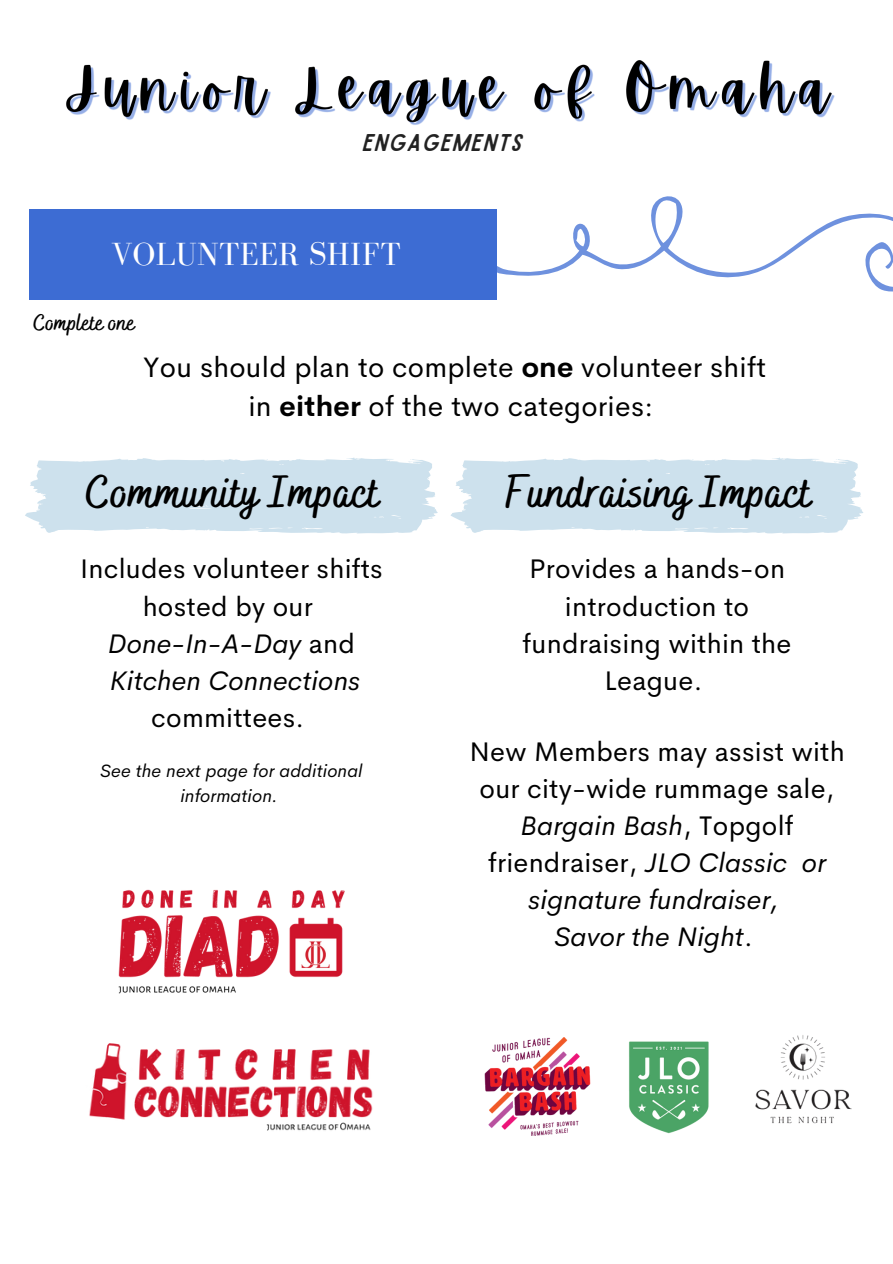
<style>
.page{position:relative;width:893px;height:1264px;background:#fff}
.page>*{position:absolute;margin:0;border:0;box-sizing:border-box;transform-origin:0 0}
.t1{font:700 45.45px "Bakerie Smooth";letter-spacing:.01em;color:#000}
.t2{font:33px "Bodoni FLF";letter-spacing:.01em;color:#fff}
.t3{font:28.2px/39.2px "Cerebri Sans";letter-spacing:.01em;color:#000;text-align:center}
.t4{font:27px/37px "Cerebri Sans";letter-spacing:.01em;color:#000;text-align:center}
.t5{font:23.1px "Sailors";letter-spacing:.06em;color:#222}
.t6{font:700 22.5px "Bakerie Smooth";letter-spacing:.01em;color:#000}
.t7{font:italic 18px/24.8px "Cerebri Sans";letter-spacing:.01em;color:#000;text-align:center}
.s1{font-weight:700}
.s2{font-style:italic}
</style>
<div class="page">
<svg style="left:493px;top:196px;width:399px;height:96px"></svg>
<div style="left:29px;top:210px;width:468px;height:90px;background:#3d6cd3"></div>
<svg style="left:25px;top:457px;width:413px;height:76px;background:#d2e4ef"></svg>
<svg style="left:450px;top:457px;width:413px;height:76px;background:#d2e4ef"></svg>
<img style="left:89px;top:1043px;width:284px;height:88px">
<img style="left:755px;top:1035px;width:97px;height:89px">
<img style="left:629px;top:1041px;width:80px;height:93px">
<img style="left:118px;top:889px;width:227px;height:105px">
<img style="left:484px;top:1037px;width:107px;height:98px">
<img style="left:66px;top:60px;width:769px;height:65px">
<p class="t5" style="left:361px;top:134px;width:160px">ENGAGEMENTS</p>
<p class="t2" style="left:111px;top:236px;width:291px">VOLUNTEER SHIFT</p>
<p class="t6" style="left:33px;top:309px;width:103px">Complete one</p>
<p class="t3" style="left:143px;top:347px;width:624px">You should plan to complete <span class="s1">one</span> volunteer shift in <span class="s1">either</span> of the two categories:</p>
<h1 class="t1" style="left:86px;top:465px;width:295px">Community Impact</h1>
<h1 class="t1" style="left:505px;top:465px;width:307px">Fundraising Impact</h1>
<p class="t4" style="left:80px;top:550px;width:304px">Includes volunteer shifts hosted by our<br><span class="s2">Done-In-A-Day</span> and<br><span class="s2">Kitchen Connections</span></p>
<p class="t4" style="left:151px;top:699px;width:154px">committees.</p>
<p class="t7" style="left:100px;top:758px;width:264px">See the next page for additional information.</p>
<p class="t4" style="left:522px;top:550px;width:270px">Provides a hands-on introduction to fundraising within the<br>League.</p>
<p class="t4" style="left:469px;top:732px;width:377px">New Members may assist with our city-wide rummage sale,<br><span class="s2">Bargain Bash</span>, Topgolf friendraiser, <span class="s2">JLO Classic or signature fundraiser,<br>Savor the Night</span>.</p>
</div>
